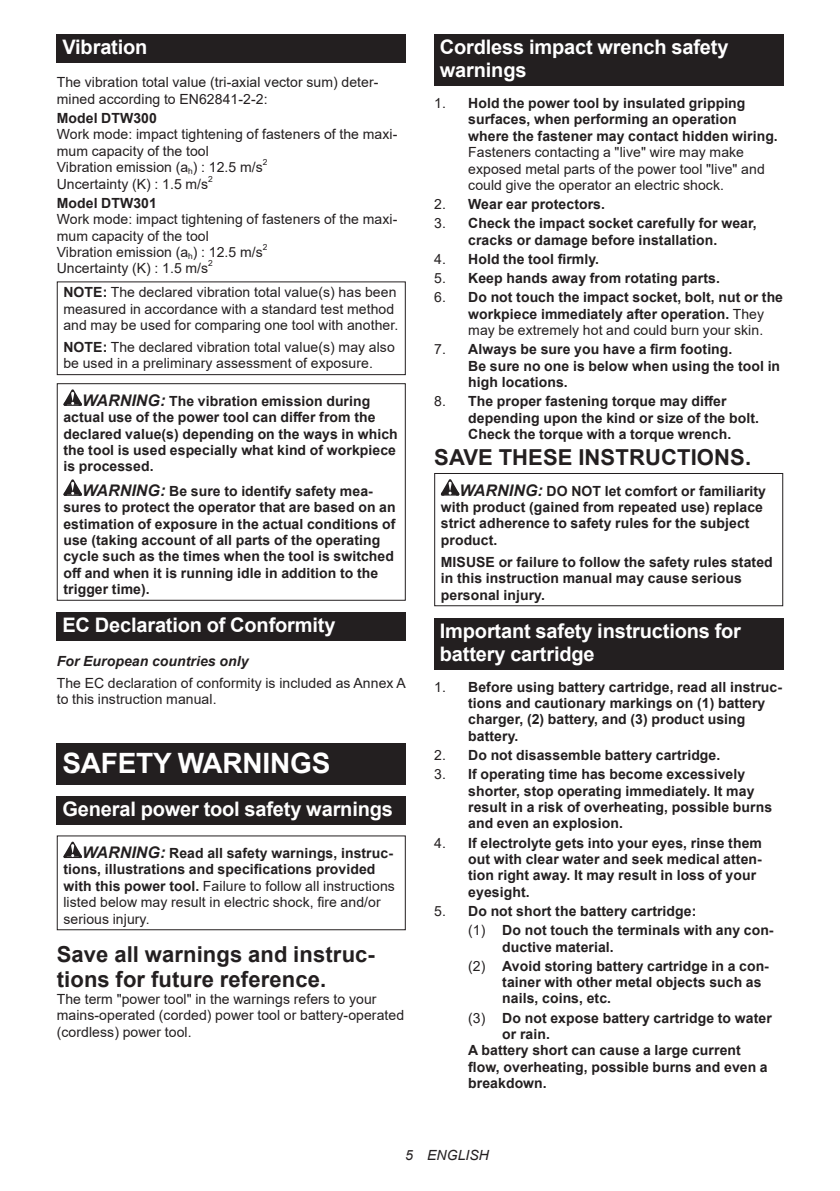
<style>
.page{position:relative;width:840px;height:1191px;background:#fff}
.page>*{position:absolute;margin:0;border:0;box-sizing:border-box;transform-origin:0 0}
.t1{font:700 28px "Arial";letter-spacing:-.01em;color:#fff}
.t2{font:700 22px/25.8px "Arial";letter-spacing:.005em;color:#231f20}
.t3{font:700 20px/23.4px "Arial";letter-spacing:-.01em;color:#fff}
.t4{font:700 14px/16.4px "Arial";letter-spacing:.005em;color:#231f20}
.t5{font:14px/16.4px "Arial";letter-spacing:.005em;color:#231f20}
.t6{font:italic 700 14px "Arial";letter-spacing:.005em;color:#231f20}
.t7{font:italic 14px "Arial";letter-spacing:.005em;color:#231f20}
.t8{font:8.4px "Arial";color:#231f20}
.s1{font-weight:700}
.s2{font-style:italic;font-size:16px}
.s3{font-weight:400}
</style>
<div class="page">
<div style="left:57px;top:34px;width:348px;height:29px;background:#231f20"></div>
<div style="left:57px;top:281px;width:348px;height:94px;border:1px solid #231f20"></div>
<svg style="left:63px;top:389px;width:19px;height:17px"></svg>
<svg style="left:63px;top:479px;width:19px;height:17px"></svg>
<div style="left:57px;top:383px;width:348px;height:218px;border:1px solid #231f20"></div>
<div style="left:57px;top:612px;width:348px;height:28px;background:#231f20"></div>
<div style="left:57px;top:743px;width:348px;height:41px;background:#231f20"></div>
<div style="left:57px;top:796px;width:348px;height:28px;background:#231f20"></div>
<svg style="left:63px;top:841px;width:19px;height:17px"></svg>
<div style="left:57px;top:835px;width:348px;height:95px;border:1px solid #231f20"></div>
<div style="left:434px;top:34px;width:348px;height:52px;background:#231f20"></div>
<svg style="left:440px;top:479px;width:19px;height:16px"></svg>
<div style="left:434px;top:473px;width:348px;height:133px;border:1px solid #231f20"></div>
<div style="left:434px;top:617px;width:348px;height:52px;background:#231f20"></div>
<h3 class="t3" style="left:62px;top:36px;width:86px">Vibration</h3>
<p class="t5" style="left:57px;top:74px;width:323px">The vibration total value (tri-axial vector sum) deter&shy;mined according to EN62841-2-2:</p>
<p class="t4" style="left:57px;top:110px;width:102px">Model DTW300</p>
<p class="t5" style="left:57px;top:126px;width:342px">Work mode: impact tightening of fasteners of the maxi&shy;mum capacity of the tool<br>Vibration emission (a<sub>h</sub>) : 12.5 m/s</p>
<p class="t8" style="left:263px;top:156px;width:6px">2</p>
<p class="t5" style="left:57px;top:175px;width:153px">Uncertainty (K) : 1.5 m/s</p>
<p class="t8" style="left:208px;top:173px;width:6px">2</p>
<p class="t4" style="left:57px;top:195px;width:102px">Model DTW301</p>
<p class="t5" style="left:57px;top:211px;width:342px">Work mode: impact tightening of fasteners of the maxi&shy;mum capacity of the tool<br>Vibration emission (a<sub>h</sub>) : 12.5 m/s</p>
<p class="t8" style="left:263px;top:241px;width:6px">2</p>
<p class="t5" style="left:57px;top:260px;width:153px">Uncertainty (K) : 1.5 m/s</p>
<p class="t8" style="left:208px;top:258px;width:6px">2</p>
<p class="t5" style="left:63px;top:284px;width:336px"><span class="s1">NOTE:</span> The declared vibration total value(s) has been measured in accordance with a standard test method and may be used for comparing one tool with another.</p>
<p class="t5" style="left:63px;top:339px;width:333px"><span class="s1">NOTE:</span> The declared vibration total value(s) may also be used in a preliminary assessment of exposure.</p>
<p class="t4" style="left:63px;top:393px;width:336px;text-indent:19px"><span class="s2">WARNING:</span> The vibration emission during actual use of the power tool can differ from the declared value(s) depending on the ways in which the tool is used especially what kind of workpiece is processed.</p>
<p class="t4" style="left:63px;top:483px;width:333px;text-indent:19px"><span class="s2">WARNING:</span> Be sure to identify safety mea&shy;sures to protect the operator that are based on an estimation of exposure in the actual conditions of use (taking account of all parts of the operating cycle such as the times when the tool is switched off and when it is running idle in addition to the trigger time).</p>
<h3 class="t3" style="left:62px;top:613px;width:274px">EC Declaration of Conformity</h3>
<p class="t6" style="left:57px;top:651px;width:193px">For European countries only</p>
<p class="t5" style="left:57px;top:674px;width:350px">The EC declaration of conformity is included as Annex A to this instruction manual.</p>
<h1 class="t1" style="left:62px;top:744px;width:269px">SAFETY WARNINGS</h1>
<h3 class="t3" style="left:62px;top:797px;width:332px">General power tool safety warnings</h3>
<p class="t4" style="left:63px;top:845px;width:333px;text-indent:19px"><span class="s2">WARNING:</span> Read all safety warnings, instruc&shy;tions, illustrations and specifications provided with this power tool. <span class="s3">Failure to follow all instructions listed below may result in electric shock, fire and/or serious injury.</span></p>
<h2 class="t2" style="left:57px;top:941px;width:319px">Save all warnings and instruc&shy;tions for future reference.</h2>
<p class="t5" style="left:57px;top:990px;width:349px">The term "power tool" in the warnings refers to your mains-operated (corded) power tool or battery-operated (cordless) power tool.</p>
<h3 class="t3" style="left:439px;top:36px;width:290px">Cordless impact wrench safety warnings</h3>
<p class="t4" style="left:468px;top:95px;width:311px;text-indent:-34px"><span class="s3">1.</span> Hold the power tool by insulated gripping surfaces, when performing an operation where the fastener may contact hidden wiring.</p>
<p class="t5" style="left:468px;top:144px;width:298px">Fasteners contacting a "live" wire may make exposed metal parts of the power tool "live" and could give the operator an electric shock.</p>
<p class="t4" style="left:434px;top:196px;width:172px"><span class="s3">2.</span> Wear ear protectors.</p>
<p class="t4" style="left:434px;top:215px;width:324px;text-align:center"><span class="s3">3.</span> Check the impact socket carefully for wear, cracks or damage before installation.</p>
<p class="t4" style="left:434px;top:251px;width:166px"><span class="s3">4.</span> Hold the tool firmly.</p>
<p class="t4" style="left:434px;top:270px;width:287px"><span class="s3">5.</span> Keep hands away from rotating parts.</p>
<p class="t4" style="left:468px;top:289px;width:316px;text-indent:-34px"><span class="s3">6.</span> Do not touch the impact socket, bolt, nut or the workpiece immediately after operation. <span class="s3">They may be extremely hot and could burn your skin.</span></p>
<p class="t4" style="left:468px;top:341px;width:313px;text-indent:-34px"><span class="s3">7.</span> Always be sure you have a firm footing.<br>Be sure no one is below when using the tool in high locations.</p>
<p class="t4" style="left:468px;top:393px;width:292px;text-indent:-34px"><span class="s3">8.</span> The proper fastening torque may differ depending upon the kind or size of the bolt.<br>Check the torque with a torque wrench.</p>
<h2 class="t2" style="left:434px;top:444px;width:318px">SAVE THESE INSTRUCTIONS.</h2>
<p class="t4" style="left:440px;top:482px;width:326px;text-indent:19px"><span class="s2">WARNING:</span> DO NOT let comfort or familiarity with product (gained from repeated use) replace strict adherence to safety rules for the subject product.</p>
<p class="t4" style="left:440px;top:554px;width:333px">MISUSE or failure to follow the safety rules stated in this instruction manual may cause serious personal injury.</p>
<h3 class="t3" style="left:439px;top:619px;width:302px">Important safety instructions for battery cartridge</h3>
<p class="t4" style="left:468px;top:678px;width:315px;text-indent:-34px"><span class="s3">1.</span> Before using battery cartridge, read all instruc&shy;tions and cautionary markings on (1) battery charger, (2) battery, and (3) product using battery.</p>
<p class="t4" style="left:434px;top:747px;width:287px"><span class="s3">2.</span> Do not disassemble battery cartridge.</p>
<p class="t4" style="left:468px;top:766px;width:305px;text-indent:-34px"><span class="s3">3.</span> If operating time has become excessively shorter, stop operating immediately. It may result in a risk of overheating, possible burns and even an explosion.</p>
<p class="t4" style="left:468px;top:834px;width:295px;text-indent:-34px"><span class="s3">4.</span> If electrolyte gets into your eyes, rinse them out with clear water and seek medical atten&shy;tion right away. It may result in loss of your eyesight.</p>
<p class="t4" style="left:468px;top:901px;width:307px;line-height:19.2px;text-indent:-34px"><span class="s3">5.</span> Do not short the battery cartridge:<br><span class="s3">(1)</span> Do not touch the terminals with any con-</p>
<p class="t4" style="left:468px;top:937px;width:302px;line-height:19.2px;text-indent:34px">ductive material.<br><span class="s3">(2)</span> Avoid storing battery cartridge in a con-</p>
<p class="t4" style="left:502px;top:974px;width:261px">tainer with other metal objects such as nails, coins, etc.</p>
<p class="t4" style="left:468px;top:1009px;width:305px"><span class="s3">(3)</span> Do not expose battery cartridge to water</p>
<p class="t4" style="left:502px;top:1026px;width:49px">or rain.</p>
<p class="t4" style="left:468px;top:1042px;width:274px">A battery short can cause a large current</p>
<p class="t4" style="left:468px;top:1059px;width:301px">flow, overheating, possible burns and even a</p>
<p class="t4" style="left:468px;top:1075px;width:80px">breakdown.</p>
<p class="t7" style="left:405px;top:1146px;width:85px">5 ENGLISH</p>
</div>
